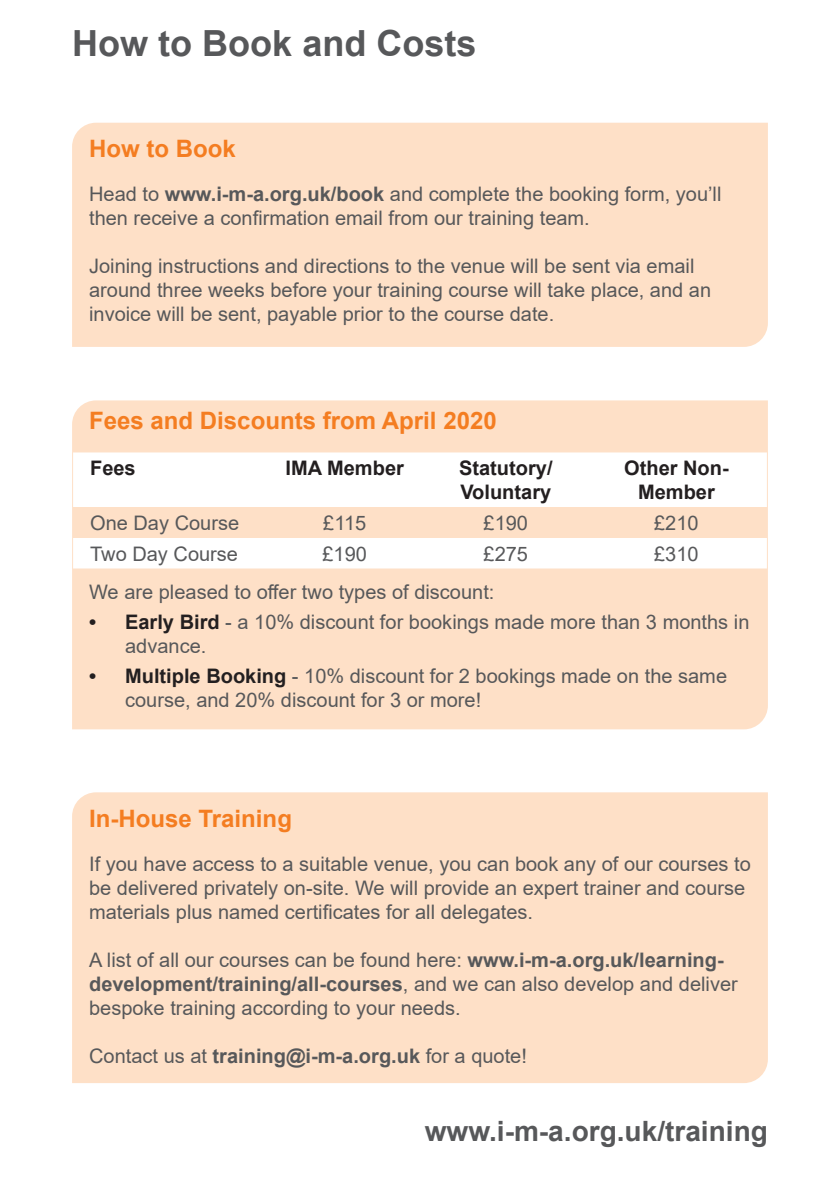
<style>
.page{position:relative;width:840px;height:1191px;background:#fff}
.page>*{position:absolute;margin:0;border:0;box-sizing:border-box;transform-origin:0 0}
.Page_Title{font:700 36px "Arial";color:#57585a}
.t1{font:700 28px "Arial";color:#57585a}
.t2{font:700 24px "Arial";color:#f47d21}
.t3{font:20px/24px "Arial";color:#57585a}
.t4{font:700 20px/24px "Arial";color:#231f20}
.s1{font-weight:700}
.s2{font-weight:700;color:#231f20}
</style>
<div class="page">
<div style="left:72px;top:123px;width:695px;height:224px;background:#fee0c7"></div>
<div style="left:72px;top:400px;width:695px;height:329px;background:#fee0c7"></div>
<div style="left:72px;top:792px;width:695px;height:291px;background:#fee0c7"></div>
<svg style="left:73px;top:452px;width:693px;height:116px"></svg>
<div style="left:73px;top:507px;width:693px;height:31px;background:#fee0c7"></div>
<p class="Page_Title" style="left:72px;top:18px;width:406px">How to Book and Costs</p>
<p class="t2" style="left:89px;top:132px;width:148px">How to Book</p>
<p class="t3" style="left:89px;top:182px;width:633px">Head to <span class="s1">www.i-m-a.org.uk/book</span> and complete the booking form, you’ll then receive a confirmation email from our training team.</p>
<p class="t3" style="left:89px;top:254px;width:623px">Joining instructions and directions to the venue will be sent via email around three weeks before your training course will take place, and an invoice will be sent, payable prior to the course date.</p>
<p class="t2" style="left:89px;top:404px;width:409px">Fees and Discounts from April 2020</p>
<p class="t4" style="left:90px;top:456px;width:47px">Fees</p>
<p class="t4" style="left:285px;top:456px;width:120px">IMA Member</p>
<p class="t4" style="left:459px;top:456px;width:95px">Statutory/<br>Voluntary</p>
<p class="t4" style="left:623px;top:456px;width:106px;text-align:center">Other Non-<br>Member</p>
<p class="t3" style="left:90px;top:510px;width:150px">One Day Course</p>
<p class="t3" style="left:323px;top:510px;width:45px">£115</p>
<p class="t3" style="left:483px;top:510px;width:46px">£190</p>
<p class="t3" style="left:653px;top:510px;width:46px">£210</p>
<p class="t3" style="left:90px;top:541px;width:149px">Two Day Course</p>
<p class="t3" style="left:322px;top:541px;width:46px">£190</p>
<p class="t3" style="left:483px;top:541px;width:46px">£275</p>
<p class="t3" style="left:653px;top:541px;width:46px">£310</p>
<p class="t3" style="left:89px;top:580px;width:406px">We are pleased to offer two types of discount:</p>
<p class="t3" style="left:125px;top:610px;width:625px;text-indent:-36px"><span class="s2">• Early Bird</span> - a 10% discount for bookings made more than 3 months in advance.</p>
<p class="t3" style="left:125px;top:663px;width:603px;text-indent:-36px"><span class="s2">• Multiple Booking</span> - 10% discount for 2 bookings made on the same course, and 20% discount for 3 or more!</p>
<p class="t2" style="left:89px;top:801px;width:204px">In-House Training</p>
<p class="t3" style="left:89px;top:851px;width:662px">If you have access to a suitable venue, you can book any of our courses to be delivered privately on-site. We will provide an expert trainer and course materials plus named certificates for all delegates.</p>
<p class="t3" style="left:89px;top:947px;width:650px">A list of all our courses can be found here: <span class="s1">www.i-m-a.org.uk/learning&shy;development/training/all-courses</span>, and we can also develop and deliver bespoke training according to your needs.</p>
<p class="t3" style="left:89px;top:1043px;width:439px">Contact us at <span class="s1">training@i-m-a.org.uk</span> for a quote!</p>
<p class="t1" style="left:424px;top:1111px;width:344px">www.i-m-a.org.uk/training</p>
</div>
